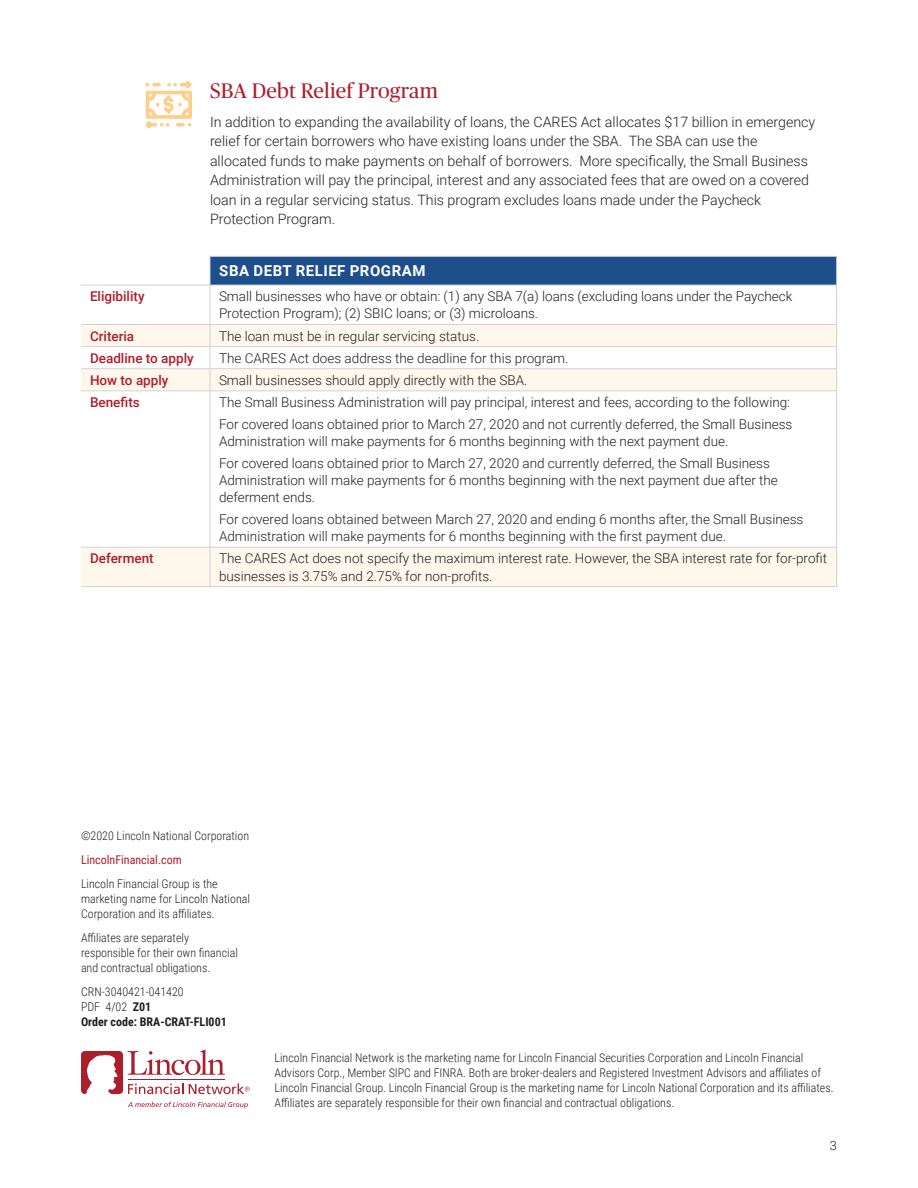
<style>
.page{position:relative;width:918px;height:1188px;background:#fff}
.page>*{position:absolute;margin:0;border:0;box-sizing:border-box;transform-origin:0 0}
.Headline{font:21px "Publico Headline";letter-spacing:.01em;color:#ad1e2c}
.Table_-_Figures{font:700 15px "Roboto";letter-spacing:.035em;color:#fff}
.Subheader_1{font:300 14.25px/19.5px "Roboto";color:#231f20}
.Table_-_Figures-2{font:300 13.5px/17.2px "Roboto";color:#231f20}
.Table_-_Figures-3{font:500 13.5px "Roboto";color:#ad1e2c}
.t1{font:300 12.75px "Roboto";color:#231f20}
.Disclosure_-_8_10_Li{font:300 12px/15px "Roboto Condensed";color:#231f20}
.Disclosure_-_8_10_Li-2{font:700 12px/15px "Roboto Condensed";color:#231f20}
.Disclosure_-_8_10_Li-3{font:12px "Roboto Condensed";color:#ad1e2c}
.s1{font-weight:300}
</style>
<div class="page">
<div style="left:210px;top:256px;width:627px;height:29px;background:#1e4f8d"></div>
<div style="left:81px;top:325px;width:755px;height:261px;background:#fef7ec"></div>
<svg style="left:81px;top:347px;width:755px;height:200px"></svg>
<hr style="left:210px;top:285px;width:1px;height:39px;background:#d1d2d4">
<hr style="left:836px;top:285px;width:1px;height:39px;background:#d1d2d4">
<hr style="left:81px;top:346px;width:129px;height:1px;background:#d1d2d4">
<hr style="left:210px;top:346px;width:627px;height:1px;background:#d1d2d4">
<hr style="left:81px;top:368px;width:129px;height:1px;background:#d1d2d4">
<hr style="left:210px;top:368px;width:627px;height:1px;background:#d1d2d4">
<svg style="left:210px;top:325px;width:1px;height:65px"></svg>
<svg style="left:836px;top:325px;width:1px;height:65px"></svg>
<hr style="left:81px;top:390px;width:129px;height:1px;background:#d1d2d4">
<hr style="left:210px;top:390px;width:627px;height:1px;background:#d1d2d4">
<hr style="left:210px;top:391px;width:1px;height:156px;background:#d1d2d4">
<hr style="left:836px;top:391px;width:1px;height:156px;background:#d1d2d4">
<hr style="left:81px;top:547px;width:129px;height:1px;background:#d1d2d4">
<hr style="left:210px;top:547px;width:627px;height:1px;background:#d1d2d4">
<hr style="left:210px;top:548px;width:1px;height:38px;background:#d1d2d4">
<hr style="left:836px;top:548px;width:1px;height:38px;background:#d1d2d4">
<hr style="left:81px;top:586px;width:129px;height:1px;background:#d1d2d4">
<hr style="left:210px;top:586px;width:627px;height:1px;background:#d1d2d4">
<hr style="left:210px;top:256px;width:627px;height:1px;background:#d1d2d4">
<svg style="left:210px;top:257px;width:1px;height:28px"></svg>
<svg style="left:836px;top:257px;width:1px;height:28px"></svg>
<hr style="left:210px;top:324px;width:627px;height:1px;background:#d1d2d4">
<hr style="left:81px;top:324px;width:129px;height:1px;background:#d1d2d4">
<hr style="left:81px;top:285px;width:129px;height:1px;background:#d1d2d4">
<hr style="left:210px;top:285px;width:627px;height:1px;background:#d1d2d4">
<svg style="left:145px;top:81px;width:47px;height:47px"></svg>
<svg style="left:128px;top:1102px;width:120px;height:6px"></svg>
<svg style="left:81px;top:1050px;width:169px;height:44px"></svg>
<p class="Headline" style="left:210px;top:76px;width:230px">SBA Debt Relief Program</p>
<p class="Subheader_1" style="left:210px;top:111px;width:607px">In addition to expanding the availability of loans, the CARES Act allocates $17 billion in emergency relief for certain borrowers who have existing loans under the SBA. The SBA can use the allocated funds to make payments on behalf of borrowers. More specifically, the Small Business Administration will pay the principal, interest and any associated fees that are owed on a covered loan in a regular servicing status. This program excludes loans made under the Paycheck Protection Program.</p>
<p class="Table_-_Figures" style="left:219px;top:261px;width:208px">SBA DEBT RELIEF PROGRAM</p>
<p class="Table_-_Figures-3" style="left:90px;top:287px;width:56px">Eligibility</p>
<p class="Table_-_Figures-2" style="left:219px;top:287px;width:575px">Small businesses who have or obtain: (1) any SBA 7(a) loans (excluding loans under the Paycheck<br>Protection Program); (2) SBIC loans; or (3) microloans.</p>
<p class="Table_-_Figures-3" style="left:90px;top:326px;width:46px">Criteria</p>
<p class="Table_-_Figures-2" style="left:219px;top:327px;width:262px">The loan must be in regular servicing status.</p>
<p class="Table_-_Figures-3" style="left:90px;top:348px;width:105px">Deadline to apply</p>
<p class="Table_-_Figures-2" style="left:219px;top:349px;width:351px">The CARES Act does address the deadline for this program.</p>
<p class="Table_-_Figures-3" style="left:90px;top:371px;width:80px">How to apply</p>
<p class="Table_-_Figures-2" style="left:219px;top:371px;width:310px">Small businesses should apply directly with the SBA.</p>
<p class="Table_-_Figures-3" style="left:90px;top:393px;width:51px">Benefits</p>
<p class="Table_-_Figures-2" style="left:219px;top:393px;width:573px">The Small Business Administration will pay principal, interest and fees, according to the following:</p>
<p class="Table_-_Figures-2" style="left:219px;top:415px;width:575px">For covered loans obtained prior to March 27, 2020 and not currently deferred, the Small Business<br>Administration will make payments for 6 months beginning with the next payment due.</p>
<p class="Table_-_Figures-2" style="left:219px;top:454px;width:560px">For covered loans obtained prior to March 27, 2020 and currently deferred, the Small Business<br>Administration will make payments for 6 months beginning with the next payment due after the deferment ends.</p>
<p class="Table_-_Figures-2" style="left:219px;top:510px;width:586px">For covered loans obtained between March 27, 2020 and ending 6 months after, the Small Business<br>Administration will make payments for 6 months beginning with the first payment due.</p>
<p class="Table_-_Figures-3" style="left:90px;top:549px;width:65px">Deferment</p>
<p class="Table_-_Figures-2" style="left:219px;top:549px;width:610px">The CARES Act does not specify the maximum interest rate. However, the SBA interest rate for for-profit businesses is 3.75% and 2.75% for non-profits.</p>
<p class="Disclosure_-_8_10_Li" style="left:81px;top:828px;width:170px">©2020 Lincoln National Corporation</p>
<p class="Disclosure_-_8_10_Li-3" style="left:81px;top:852px;width:102px">LincolnFinancial.com</p>
<p class="Disclosure_-_8_10_Li" style="left:81px;top:876px;width:170px">Lincoln Financial Group is the marketing name for Lincoln National<br>Corporation and its affiliates.</p>
<p class="Disclosure_-_8_10_Li" style="left:81px;top:930px;width:158px">Affiliates are separately responsible for their own financial and contractual obligations.</p>
<p class="Disclosure_-_8_10_Li-2" style="left:81px;top:984px;width:147px"><span class="s1">CRN-3040421-041420<br>PDF 4/02</span> Z01<br>Order code: BRA-CRAT-FLI001</p>
<p class="Disclosure_-_8_10_Li" style="left:274px;top:1050px;width:561px">Lincoln Financial Network is the marketing name for Lincoln Financial Securities Corporation and Lincoln Financial Advisors Corp., Member SIPC and FINRA. Both are broker-dealers and Registered Investment Advisors and affiliates of Lincoln Financial Group. Lincoln Financial Group is the marketing name for Lincoln National Corporation and its affiliates.<br>Affiliates are separately responsible for their own financial and contractual obligations.</p>
<p class="t1" style="left:830px;top:1136px;width:9px">3</p>
</div>
